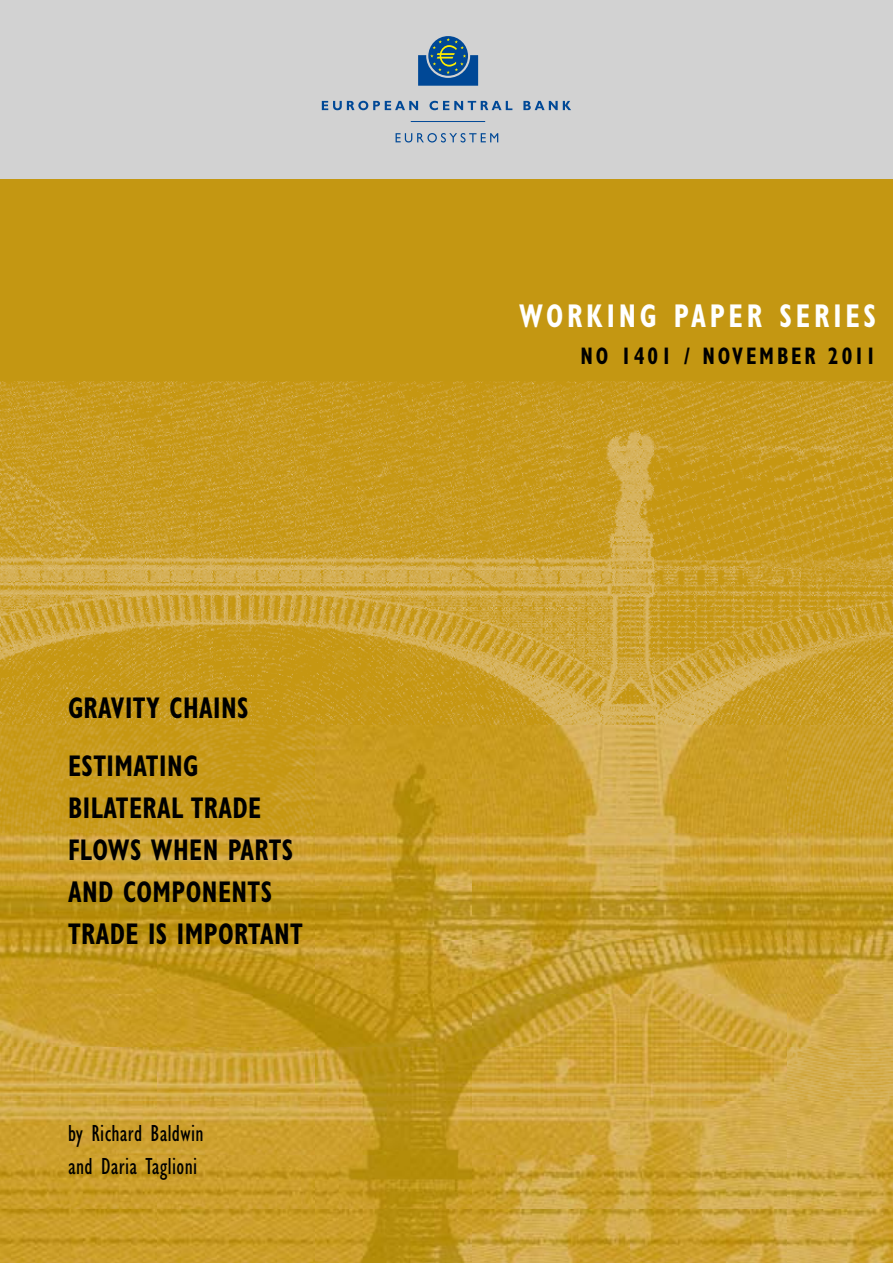
<style>
.page{position:relative;width:893px;height:1263px;background:#fff}
.page>*{position:absolute;margin:0;border:0;box-sizing:border-box;transform-origin:0 0}
.t1{font:700 condensed 33px "Gill Sans MT Pro";letter-spacing:.135em;color:#fff;scale:.85 1}
.t2{font:700 condensed 30px/42px "Gill Sans MT Pro";letter-spacing:.015em;color:#000;scale:.85 1}
.t3{font:condensed 24px/33px "Gill Sans MT Pro";letter-spacing:.015em;color:#000;scale:.95 1}
.t4{font:700 condensed 24px "Gill Sans MT Pro";letter-spacing:.135em;color:#000;scale:.85 1}
</style>
<div class="page">
<div style="left:0;top:170px;width:893px;height:1093px;background:#c49712"></div>
<img style="left:0;top:381px;width:893px;height:345px">
<img style="left:0;top:726px;width:893px;height:537px">
<div style="left:0;top:0;width:893px;height:179px;background:#d2d2d2"></div>
<svg style="left:428px;top:36px;width:40px;height:40px"></svg>
<svg style="left:418px;top:38px;width:60px;height:48px"></svg>
<svg style="left:322px;top:101px;width:96px;height:9px"></svg>
<svg style="left:429px;top:101px;width:83px;height:9px"></svg>
<svg style="left:523px;top:101px;width:48px;height:9px"></svg>
<svg style="left:396px;top:133px;width:102px;height:9px"></svg>
<hr style="left:411px;top:121px;width:74px;height:1px;background:#004896">
<p class="t2" style="left:68px;top:679px;width:214px;line-height:57.8px">GRAVITY CHAINS<br>ESTIMATING</p>
<p class="t2" style="left:68px;top:786px;width:278px">BILATERAL TRADE<br>FLOWS WHEN PARTS<br>AND COMPONENTS<br>TRADE IS IMPORTANT</p>
<p class="t3" style="left:68px;top:1116px;width:144px">by Richard Baldwin and Daria Taglioni</p>
<p class="t1" style="left:519px;top:296px;width:421px">WORKING PAPER SERIES</p>
<p class="t4" style="left:580px;top:342px;width:349px">NO 1401 / NOVEMBER 2011</p>
</div>
